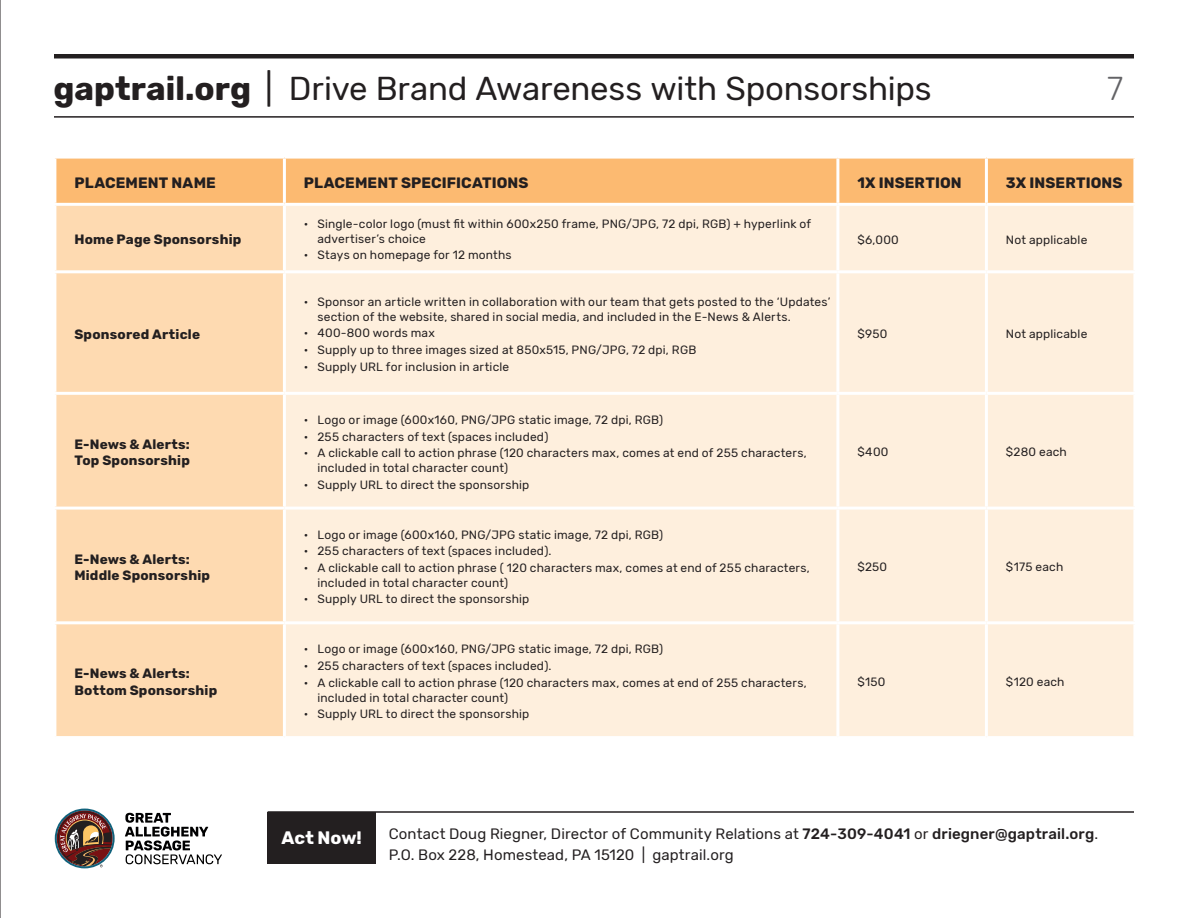
<style>
.page{position:relative;width:1188px;height:918px;background:#fff}
.page>*{position:absolute;margin:0;border:0;box-sizing:border-box;transform-origin:0 0}
.Top_of_Page_Headers{font:33px "Rubik";letter-spacing:-.005em;color:#231f20}
.t1{font:300 33px "Rubik";color:#636366}
.Heading_2{font:700 18px "Rubik";letter-spacing:-.005em;color:#fff}
.Contact_Information{font:15px "Rubik";letter-spacing:.005em;color:#231f20}
.Chart_Headings{font:700 15px "Rubik";letter-spacing:.01em;color:#231f20}
.Chart_Info__Medium_Y{font:700 13.5px "Rubik";letter-spacing:.015em;color:#231f20}
.Chart_Info__Light_Ye{font:12px/15px "Rubik";letter-spacing:.015em;color:#231f20}
.s1{font-weight:700}
.s2{font-weight:500}
</style>
<div class="page">
<div style="left:268px;top:812px;width:108px;height:52px;background:#231f20"></div>
<div style="left:56px;top:159px;width:1077px;height:44px;background:#fcba71"></div>
<div style="left:56px;top:206px;width:227px;height:530px;background:#fedab1"></div>
<div style="left:286px;top:206px;width:847px;height:530px;background:#feefdd"></div>
<hr style="left:283px;top:159px;width:3px;height:44px;background:#fff">
<hr style="left:836px;top:159px;width:3px;height:44px;background:#fff">
<hr style="left:985px;top:159px;width:3px;height:44px;background:#fff">
<hr style="left:836px;top:206px;width:3px;height:64px;background:#fff">
<hr style="left:985px;top:206px;width:3px;height:64px;background:#fff">
<hr style="left:53px;top:270px;width:231px;height:3px;background:#fff">
<hr style="left:284px;top:270px;width:554px;height:3px;background:#fff">
<hr style="left:838px;top:270px;width:148px;height:3px;background:#fff">
<hr style="left:836px;top:273px;width:3px;height:119px;background:#fff">
<hr style="left:986px;top:270px;width:150px;height:3px;background:#fff">
<hr style="left:985px;top:273px;width:3px;height:119px;background:#fff">
<hr style="left:53px;top:392px;width:231px;height:3px;background:#fff">
<hr style="left:284px;top:392px;width:554px;height:3px;background:#fff">
<hr style="left:838px;top:392px;width:148px;height:3px;background:#fff">
<hr style="left:836px;top:395px;width:3px;height:112px;background:#fff">
<hr style="left:986px;top:392px;width:150px;height:3px;background:#fff">
<hr style="left:985px;top:395px;width:3px;height:112px;background:#fff">
<hr style="left:53px;top:507px;width:231px;height:3px;background:#fff">
<hr style="left:284px;top:507px;width:554px;height:3px;background:#fff">
<hr style="left:838px;top:507px;width:148px;height:3px;background:#fff">
<hr style="left:836px;top:510px;width:3px;height:111px;background:#fff">
<hr style="left:986px;top:507px;width:150px;height:3px;background:#fff">
<hr style="left:985px;top:510px;width:3px;height:111px;background:#fff">
<hr style="left:53px;top:621px;width:231px;height:3px;background:#fff">
<hr style="left:284px;top:621px;width:554px;height:3px;background:#fff">
<hr style="left:838px;top:621px;width:148px;height:3px;background:#fff">
<hr style="left:836px;top:624px;width:3px;height:112px;background:#fff">
<hr style="left:986px;top:621px;width:150px;height:3px;background:#fff">
<hr style="left:985px;top:624px;width:3px;height:112px;background:#fff">
<hr style="left:54px;top:116px;width:1080px;height:2px;background:#231f20">
<hr style="left:54px;top:54px;width:1080px;height:4px;background:#231f20">
<hr style="left:268px;top:811px;width:866px;height:2px;background:#231f20">
<svg style="left:55px;top:809px;width:60px;height:59px"></svg>
<svg style="left:125px;top:813px;width:97px;height:51px"></svg>
<hr style="left:0;top:0;width:1px;height:918px;background:#231f20">
<p class="Top_of_Page_Headers" style="left:53px;top:70px;width:880px"><span class="s1">gaptrail.org</span> | Drive Brand Awareness with Sponsorships</p>
<h1 class="t1" style="left:1107px;top:70px;width:18px">7</h1>
<p class="Chart_Headings" style="left:74px;top:174px;width:143px">PLACEMENT NAME</p>
<p class="Chart_Headings" style="left:304px;top:174px;width:226px">PLACEMENT SPECIFICATIONS</p>
<p class="Chart_Headings" style="left:857px;top:174px;width:106px">1X INSERTION</p>
<p class="Chart_Headings" style="left:1006px;top:174px;width:118px">3X INSERTIONS</p>
<p class="Chart_Info__Medium_Y" style="left:74px;top:232px;width:169px">Home Page Sponsorship</p>
<p class="Chart_Info__Medium_Y" style="left:74px;top:326px;width:127px">Sponsored Article</p>
<p class="Chart_Info__Medium_Y" style="left:74px;top:436px;width:117px">E-News &amp; Alerts:</p>
<p class="Chart_Info__Medium_Y" style="left:74px;top:453px;width:117px">Top Sponsorship</p>
<p class="Chart_Info__Medium_Y" style="left:74px;top:551px;width:117px">E-News &amp; Alerts:</p>
<p class="Chart_Info__Medium_Y" style="left:74px;top:567px;width:137px">Middle Sponsorship</p>
<p class="Chart_Info__Medium_Y" style="left:74px;top:666px;width:117px">E-News &amp; Alerts:</p>
<p class="Chart_Info__Medium_Y" style="left:74px;top:682px;width:144px">Bottom Sponsorship</p>
<p class="Chart_Info__Light_Ye" style="left:317px;top:217px;width:495px;text-indent:-14px">• Single-color logo (must fit within 600x250 frame, PNG/JPG, 72 dpi, RGB) + hyperlink of advertiser’s choice</p>
<p class="Chart_Info__Light_Ye" style="left:304px;top:248px;width:209px">• Stays on homepage for 12 months</p>
<p class="Chart_Info__Light_Ye" style="left:317px;top:294px;width:515px;text-indent:-14px">• Sponsor an article written in collaboration with our team that gets posted to the ‘Updates’ section of the website, shared in social media, and included in the E-News &amp; Alerts.</p>
<p class="Chart_Info__Light_Ye" style="left:304px;top:326px;width:133px">• 400-800 words max</p>
<p class="Chart_Info__Light_Ye" style="left:304px;top:343px;width:394px">• Supply up to three images sized at 850x515, PNG/JPG, 72 dpi, RGB</p>
<p class="Chart_Info__Light_Ye" style="left:304px;top:359px;width:207px">• Supply URL for inclusion in article</p>
<p class="Chart_Info__Light_Ye" style="left:304px;top:413px;width:361px">• Logo or image (600x160, PNG/JPG static image, 72 dpi, RGB)</p>
<p class="Chart_Info__Light_Ye" style="left:304px;top:429px;width:246px">• 255 characters of text (spaces included)</p>
<p class="Chart_Info__Light_Ye" style="left:317px;top:446px;width:491px;text-indent:-14px">• A clickable call to action phrase (120 characters max, comes at end of 255 characters, included in total character count)</p>
<p class="Chart_Info__Light_Ye" style="left:304px;top:477px;width:227px">• Supply URL to direct the sponsorship</p>
<p class="Chart_Info__Light_Ye" style="left:304px;top:527px;width:361px">• Logo or image (600x160, PNG/JPG static image, 72 dpi, RGB)</p>
<p class="Chart_Info__Light_Ye" style="left:304px;top:544px;width:249px">• 255 characters of text (spaces included).</p>
<p class="Chart_Info__Light_Ye" style="left:317px;top:561px;width:494px;text-indent:-14px">• A clickable call to action phrase ( 120 characters max, comes at end of 255 characters, included in total character count)</p>
<p class="Chart_Info__Light_Ye" style="left:304px;top:592px;width:227px">• Supply URL to direct the sponsorship</p>
<p class="Chart_Info__Light_Ye" style="left:304px;top:642px;width:361px">• Logo or image (600x160, PNG/JPG static image, 72 dpi, RGB)</p>
<p class="Chart_Info__Light_Ye" style="left:304px;top:659px;width:249px">• 255 characters of text (spaces included).</p>
<p class="Chart_Info__Light_Ye" style="left:317px;top:675px;width:491px;text-indent:-14px">• A clickable call to action phrase (120 characters max, comes at end of 255 characters, included in total character count)</p>
<p class="Chart_Info__Light_Ye" style="left:304px;top:707px;width:227px">• Supply URL to direct the sponsorship</p>
<p class="Chart_Info__Light_Ye" style="left:857px;top:232px;width:43px">$6,000</p>
<p class="Chart_Info__Light_Ye" style="left:1006px;top:232px;width:83px">Not applicable</p>
<p class="Chart_Info__Light_Ye" style="left:857px;top:327px;width:31px">$950</p>
<p class="Chart_Info__Light_Ye" style="left:1006px;top:327px;width:83px">Not applicable</p>
<p class="Chart_Info__Light_Ye" style="left:857px;top:445px;width:33px">$400</p>
<p class="Chart_Info__Light_Ye" style="left:1006px;top:445px;width:62px">$280 each</p>
<p class="Chart_Info__Light_Ye" style="left:857px;top:560px;width:31px">$250</p>
<p class="Chart_Info__Light_Ye" style="left:1006px;top:560px;width:59px">$175 each</p>
<p class="Chart_Info__Light_Ye" style="left:857px;top:674px;width:30px">$150</p>
<p class="Chart_Info__Light_Ye" style="left:1006px;top:674px;width:60px">$120 each</p>
<p class="Heading_2" style="left:282px;top:828px;width:82px">Act Now!</p>
<p class="Contact_Information" style="left:389px;top:825px;width:711px">Contact Doug Riegner, Director of Community Relations at <span class="s2">724-309-4041</span> or <span class="s2">driegner@gaptrail.org</span>.</p>
<p class="Contact_Information" style="left:389px;top:846px;width:347px">P.O. Box 228, Homestead, PA 15120 | gaptrail.org</p>
</div>
